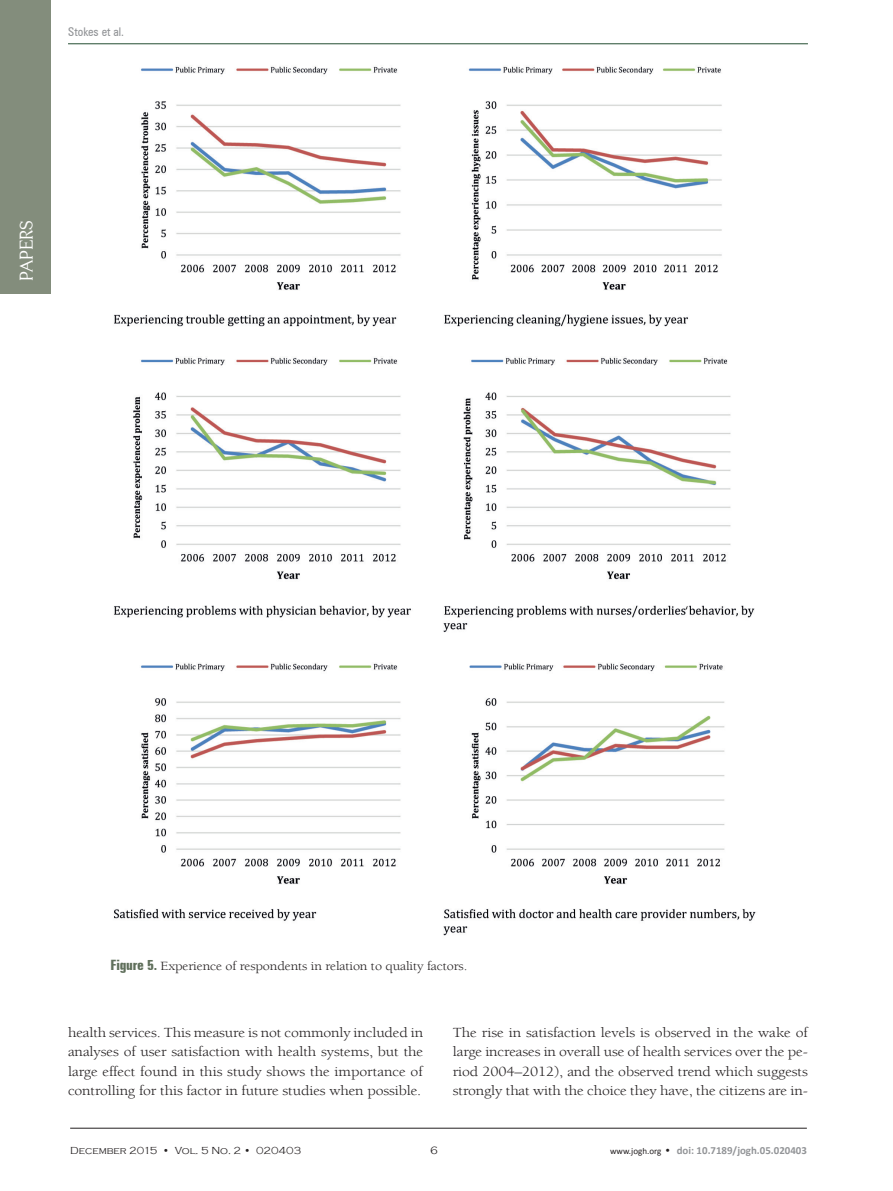
<style>
.page{position:relative;width:893px;height:1191px;background:#fff}
.page>*{position:absolute;margin:0;border:0;box-sizing:border-box;transform-origin:0 0}
.t1{font:18px "Centabel";color:#fff}
.t2{font:14.25px/19.5px "Berkeley Std";letter-spacing:-.01em;color:#231f20;text-align:justify;scale:1.11 1}
.t3{font:12.9px "Berkeley Std";letter-spacing:-.01em;color:#231f20;scale:1.11 1}
.t4{font:condensed 12px "Zurich BT";color:#939598}
.t5{font:700 10.95px "Calibri";color:#939598}
.t6{font:300 10.95px "Copperplate Gothic";color:#231f20}
.t7{font:300 10.5px "Copperplate Gothic";color:#231f20}
.s1{font-family:"Zurich BT";font-weight:700;font-stretch:extra-condensed;font-size:14.25px;color:#5f6f5b}
.s2{font-weight:400;font-size:9px;color:#231f20}
.s3{font-family:"Copperplate Gothic";font-weight:300;color:#231f20}
</style>
<div class="page">
<hr style="left:70px;top:1128px;width:737px;height:1px;background:#231f20">
<hr style="left:68px;top:44px;width:740px;height:1px;background:#244d32">
<div style="left:0;top:0;width:51px;height:293px;background:#838d7c"></div>
<img style="left:114px;top:66px;width:642px;height:870px">
<p class="t4" style="left:68px;top:25px;width:57px">Stokes et al.</p>
<p class="t1" style="left:13px;top:281px;width:103px;rotate:-90deg">VIEWPOINTS</p>
<p class="t1" style="left:16px;top:281px;width:62px;rotate:-90deg">Papers</p>
<p class="t3" style="left:111px;top:958px;width:323px"><span class="s1">Figure 5.</span> Experience of respondents in relation to quality factors.</p>
<p class="t2" style="left:68px;top:1022px;width:322px">health services. This measure is not commonly included in analyses of user satisfaction with health systems, but the large effect found in this study shows the importance of controlling for this factor in future studies when possible.</p>
<p class="t2" style="left:453px;top:1022px;width:321px">The rise in satisfaction levels is observed in the wake of large increases in overall use of health services over the pe&shy;riod 2004–2012), and the observed trend which suggests strongly that with the choice they have, the citizens are in-</p>
<p class="t7" style="left:70px;top:1144px;width:233px">December 2015 • Vol. 5 No. 2 • 020403</p>
<p class="t6" style="left:430px;top:1144px;width:9px">6</p>
<p class="t5" style="left:610px;top:1143px;width:198px"><span class="s2">www.jogh.org</span> <span class="s3">•</span> doi: 10.7189/jogh.05.020403</p>
</div>
